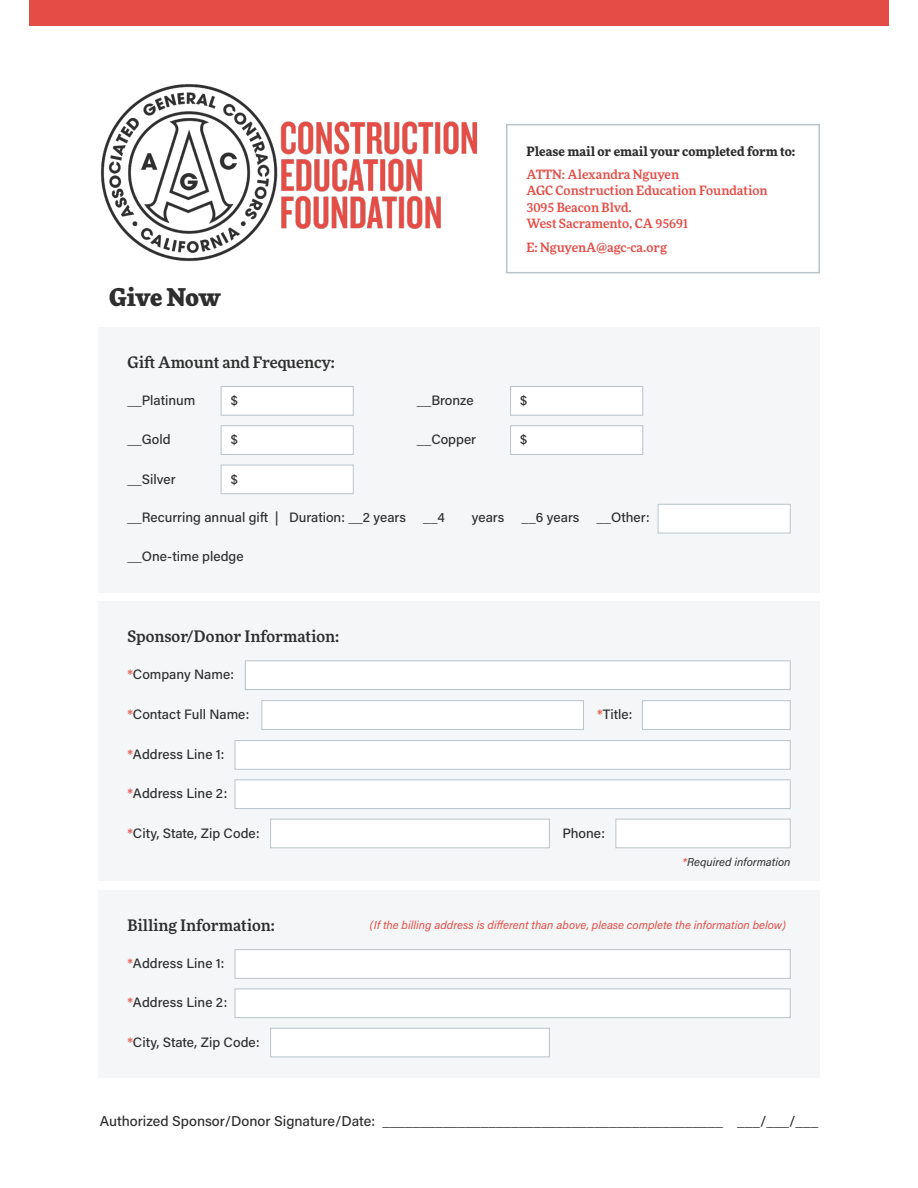
<style>
.page{position:relative;width:918px;height:1188px;background:#fff}
.page>*{position:absolute;margin:0;border:0;box-sizing:border-box;transform-origin:0 0}
.t1{font:900 24px "More Pro";letter-spacing:-.01em;color:#2f2e2e}
.t2{font:500 15.75px "More Pro";color:#2f2e2e}
.t3{font:500 14.25px "Acumin Pro";color:#2f2e2e}
.t4{font:500 13.65px "Acumin Pro";color:#2f2e2e}
.t5{font:500 12.75px "More Pro";color:#e44d46}
.t6{font:700 12.75px "More Pro";color:#2f2e2e}
.t7{font:italic 11.4px "Acumin Pro";color:#e44d46}
.t8{font:italic 11.4px "Acumin Pro";color:#2f2e2e}
.s1{color:#e44d46}
</style>
<div class="page">
<div style="left:506px;top:124px;width:314px;height:149px;border:2px solid #b9c4ca"></div>
<div style="left:98px;top:327px;width:722px;height:265px;background:#f4f6f7"></div>
<div style="left:221px;top:386px;width:133px;height:30px;background:#fff;border:1px solid #b9c4ca"></div>
<div style="left:510px;top:386px;width:133px;height:30px;background:#fff;border:1px solid #b9c4ca"></div>
<div style="left:221px;top:425px;width:133px;height:30px;background:#fff;border:1px solid #b9c4ca"></div>
<div style="left:510px;top:425px;width:133px;height:30px;background:#fff;border:1px solid #b9c4ca"></div>
<div style="left:221px;top:465px;width:133px;height:29px;background:#fff;border:1px solid #b9c4ca"></div>
<div style="left:658px;top:504px;width:133px;height:29px;background:#fff;border:1px solid #b9c4ca"></div>
<div style="left:29px;top:0;width:860px;height:26px;background:#e44d46"></div>
<img style="left:100px;top:84px;width:377px;height:178px">
<div style="left:98px;top:890px;width:722px;height:188px;background:#f4f6f7"></div>
<div style="left:235px;top:949px;width:556px;height:30px;background:#fff;border:1px solid #b9c4ca"></div>
<div style="left:235px;top:989px;width:556px;height:29px;background:#fff;border:1px solid #b9c4ca"></div>
<div style="left:270px;top:1028px;width:280px;height:29px;background:#fff;border:1px solid #b9c4ca"></div>
<div style="left:98px;top:602px;width:722px;height:279px;background:#f4f6f7"></div>
<div style="left:245px;top:660px;width:546px;height:30px;background:#fff;border:1px solid #b9c4ca"></div>
<div style="left:261px;top:700px;width:323px;height:30px;background:#fff;border:1px solid #b9c4ca"></div>
<div style="left:642px;top:700px;width:149px;height:30px;background:#fff;border:1px solid #b9c4ca"></div>
<div style="left:235px;top:740px;width:556px;height:30px;background:#fff;border:1px solid #b9c4ca"></div>
<div style="left:235px;top:779px;width:556px;height:30px;background:#fff;border:1px solid #b9c4ca"></div>
<div style="left:270px;top:819px;width:280px;height:29px;background:#fff;border:1px solid #b9c4ca"></div>
<div style="left:616px;top:819px;width:175px;height:29px;background:#fff;border:1px solid #b9c4ca"></div>
<p class="t1" style="left:109px;top:278px;width:113px">Give Now</p>
<p class="t6" style="left:526px;top:141px;width:270px">Please mail or email your completed form to:</p>
<p class="t5" style="left:526px;top:165px;width:154px">ATTN: Alexandra Nguyen</p>
<p class="t5" style="left:526px;top:182px;width:243px">AGC Construction Education Foundation</p>
<p class="t5" style="left:526px;top:198px;width:107px">3095 Beacon Blvd.</p>
<p class="t5" style="left:526px;top:215px;width:163px">West Sacramento, CA 95691</p>
<p class="t5" style="left:526px;top:238px;width:142px">E: NguyenA@agc-ca.org</p>
<p class="t2" style="left:127px;top:351px;width:209px">Gift Amount and Frequency:</p>
<p class="t4" style="left:127px;top:391px;width:69px">__Platinum</p>
<p class="t4" style="left:231px;top:391px;width:9px">$</p>
<p class="t4" style="left:417px;top:391px;width:58px">__Bronze</p>
<p class="t4" style="left:520px;top:391px;width:9px">$</p>
<p class="t4" style="left:127px;top:430px;width:45px">__Gold</p>
<p class="t4" style="left:231px;top:430px;width:9px">$</p>
<p class="t4" style="left:417px;top:430px;width:61px">__Copper</p>
<p class="t4" style="left:520px;top:430px;width:9px">$</p>
<p class="t4" style="left:127px;top:469px;width:50px">__Silver</p>
<p class="t4" style="left:231px;top:469px;width:9px">$</p>
<p class="t4" style="left:127px;top:508px;width:280px">__Recurring annual gift | Duration: __2 years</p>
<p class="t4" style="left:423px;top:508px;width:23px">__4</p>
<p class="t4" style="left:472px;top:508px;width:34px">years</p>
<p class="t4" style="left:522px;top:508px;width:59px">__6 years</p>
<p class="t4" style="left:597px;top:508px;width:55px">__Other:</p>
<p class="t4" style="left:127px;top:547px;width:118px">__One-time pledge</p>
<p class="t2" style="left:127px;top:625px;width:213px">Sponsor/Donor Information:</p>
<p class="t4" style="left:127px;top:665px;width:108px"><span class="s1">*</span>Company Name:</p>
<p class="t4" style="left:127px;top:705px;width:123px"><span class="s1">*</span>Contact Full Name:</p>
<p class="t4" style="left:597px;top:705px;width:37px"><span class="s1">*</span>Title:</p>
<p class="t4" style="left:127px;top:745px;width:99px"><span class="s1">*</span>Address Line 1:</p>
<p class="t4" style="left:127px;top:784px;width:101px"><span class="s1">*</span>Address Line 2:</p>
<p class="t4" style="left:127px;top:823px;width:134px"><span class="s1">*</span>City, State, Zip Code:</p>
<p class="t4" style="left:562px;top:823px;width:44px">Phone:</p>
<p class="t8" style="left:683px;top:855px;width:109px"><span class="s1">*</span>Required information</p>
<p class="t2" style="left:127px;top:914px;width:149px">Billing Information:</p>
<p class="t7" style="left:370px;top:917px;width:418px">(If the billing address is different than above, please complete the information below)</p>
<p class="t4" style="left:127px;top:954px;width:99px"><span class="s1">*</span>Address Line 1:</p>
<p class="t4" style="left:127px;top:993px;width:101px"><span class="s1">*</span>Address Line 2:</p>
<p class="t4" style="left:127px;top:1032px;width:134px"><span class="s1">*</span>City, State, Zip Code:</p>
<p class="t3" style="left:100px;top:1111px;width:720px">Authorized Sponsor/Donor Signature/Date: _____________________________________________ ___/___/___</p>
</div>
